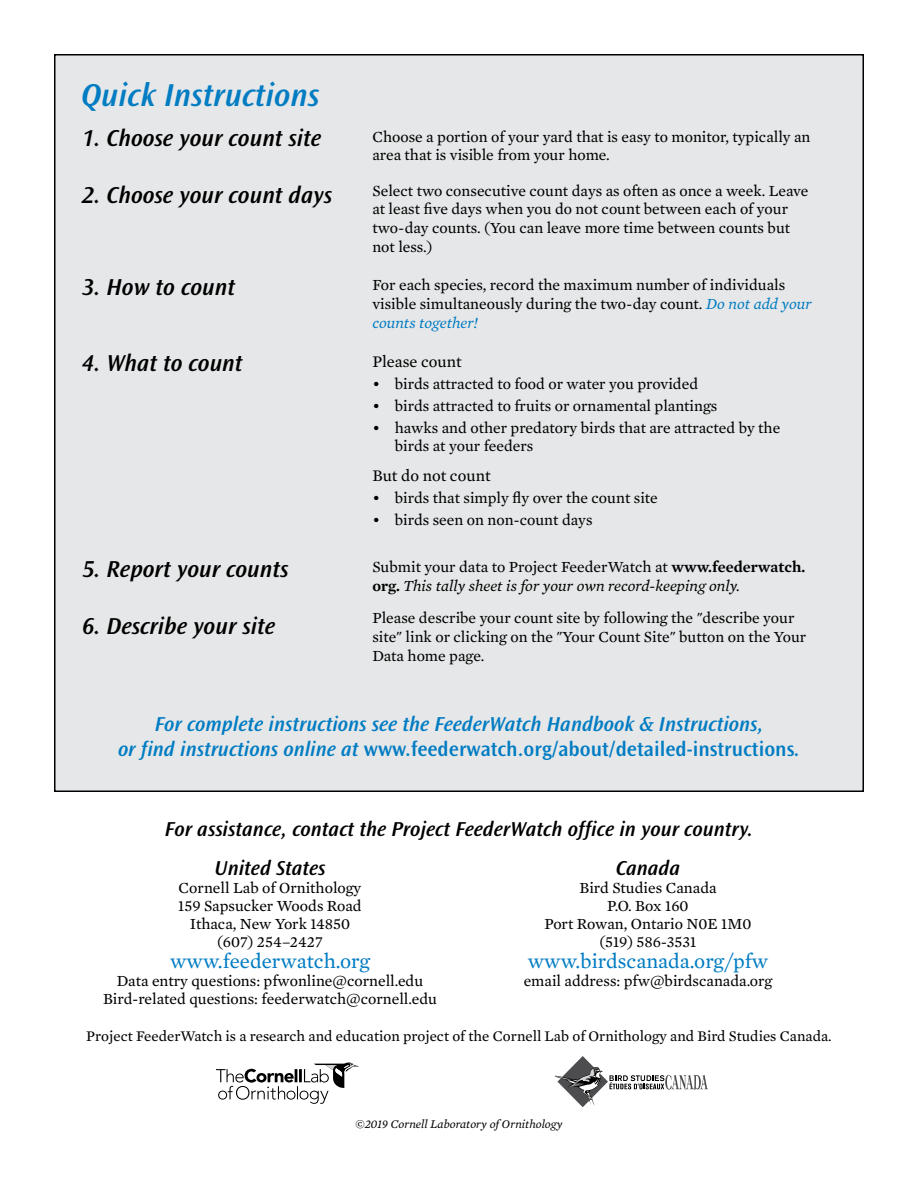
<style>
.page{position:relative;width:918px;height:1188px;background:#fff}
.page>*{position:absolute;margin:0;border:0;box-sizing:border-box;transform-origin:0 0}
.t1{font:italic 600 33px "Ocean Sans Std";color:#007cc3}
.t2{font:italic 600 24px "Ocean Sans Std";color:#000}
.t3{font:italic 600 21px/25.2px "Ocean Sans Std";color:#007cc3;text-align:center}
.t4{font:italic 600 21px/39px "Ocean Sans Std";color:#000}
.t5{font:21px "Mercury Text G2";color:#007cc3}
.t6{font:16.5px "Mercury Text G2";color:#000}
.t7{font:15.75px/18.9px "Mercury Text G2";color:#000}
.t8{font:italic 15.75px/18.9px "Mercury Text G2";color:#000}
.t9{font:15px "Mercury Text G2";color:#000}
.t10{font:italic 12px "Mercury Text G2";color:#000}
.s1{font-style:italic;color:#007cc3}
.s2{font-style:normal}
.s3{font-weight:600;font-style:normal}
</style>
<div class="page">
<div style="left:55px;top:55px;width:808px;height:736px;background:#e6e7e8"></div>
<svg style="left:555px;top:1056px;width:153px;height:51px"></svg>
<svg style="left:216px;top:1063px;width:143px;height:41px"></svg>
<h1 class="t1" style="left:81px;top:77px;width:240px">Quick Instructions</h1>
<h2 class="t2" style="left:82px;top:125px;width:241px">1. Choose your count site</h2>
<p class="t7" style="left:372px;top:126px;width:440px">Choose a portion of your yard that is easy to monitor, typically an area that is visible from your home.</p>
<h2 class="t2" style="left:82px;top:182px;width:251px">2. Choose your count days</h2>
<p class="t7" style="left:372px;top:180px;width:438px">Select two consecutive count days as often as once a week. Leave at least five days when you do not count between each of your two-day counts. (You can leave more time between counts but not less.)</p>
<h2 class="t2" style="left:82px;top:274px;width:154px">3. How to count</h2>
<p class="t7" style="left:372px;top:275px;width:441px">For each species, record the maximum number of individuals visible simultaneously during the two-day count. <span class="s1">Do not add your counts together!</span></p>
<h2 class="t2" style="left:82px;top:350px;width:162px">4. What to count</h2>
<p class="t6" style="left:372px;top:349px;width:91px">Please count</p>
<p class="t7" style="left:372px;top:373px;width:327px">• birds attracted to food or water you provided</p>
<p class="t7" style="left:372px;top:395px;width:347px">• birds attracted to fruits or ornamental plantings</p>
<p class="t7" style="left:395px;top:417px;width:387px;text-indent:-23px">• hawks and other predatory birds that are attracted by the birds at your feeders</p>
<p class="t6" style="left:372px;top:464px;width:120px">But do not count</p>
<p class="t7" style="left:372px;top:488px;width:287px">• birds that simply fly over the count site</p>
<p class="t7" style="left:372px;top:510px;width:222px">• birds seen on non-count days</p>
<h2 class="t2" style="left:82px;top:556px;width:208px">5. Report your counts</h2>
<p class="t8" style="left:372px;top:556px;width:434px"><span class="s2">Submit your data to Project FeederWatch at</span> <span class="s3">www.feederwatch. org.</span> This tally sheet is for your own record-keeping only.</p>
<h2 class="t2" style="left:82px;top:613px;width:194px">6. Describe your site</h2>
<p class="t7" style="left:372px;top:607px;width:435px">Please describe your count site by following the "describe your site" link or clicking on the "Your Count Site" button on the Your<br>Data home page.</p>
<h3 class="t3" style="left:118px;top:712px;width:683px">For complete instructions see the FeederWatch Handbook &amp; Instructions,<br>or find instructions online at <span class="s2">www.feederwatch.org/about/detailed-instructions</span>.</h3>
<h3 class="t4" style="left:616px;top:810px;width:139px;text-indent:-451px">For assistance, contact the Project FeederWatch office in your country.<br>Canada</h3>
<p class="t7" style="left:545px;top:878px;width:208px;line-height:18px;text-align:center">Bird Studies Canada<br>P.O. Box 160<br>Port Rowan, Ontario N0E 1M0 (519) 586-3531</p>
<h3 class="t5" style="left:528px;top:946px;width:242px">www.birdscanada.org/pfw</h3>
<p class="t7" style="left:524px;top:970px;width:250px">email address: pfw@birdscanada.org</p>
<h3 class="t4" style="left:215px;top:849px;width:112px">United States</h3>
<p class="t7" style="left:178px;top:878px;width:185px;line-height:18px;text-align:center">Cornell Lab of Ornithology<br>159 Sapsucker Woods Road<br>Ithaca, New York 14850 (607) 254–2427</p>
<h3 class="t5" style="left:170px;top:946px;width:201px">www.feederwatch.org</h3>
<p class="t7" style="left:103px;top:971px;width:335px;line-height:18px;text-align:center">Data entry questions: pfwonline@cornell.edu<br>Bird-related questions: feederwatch@cornell.edu</p>
<p class="t9" style="left:86px;top:1025px;width:747px">Project FeederWatch is a research and education project of the Cornell Lab of Ornithology and Bird Studies Canada.</p>
<p class="t10" style="left:356px;top:1115px;width:208px">©2019 Cornell Laboratory of Ornithology</p>
</div>
